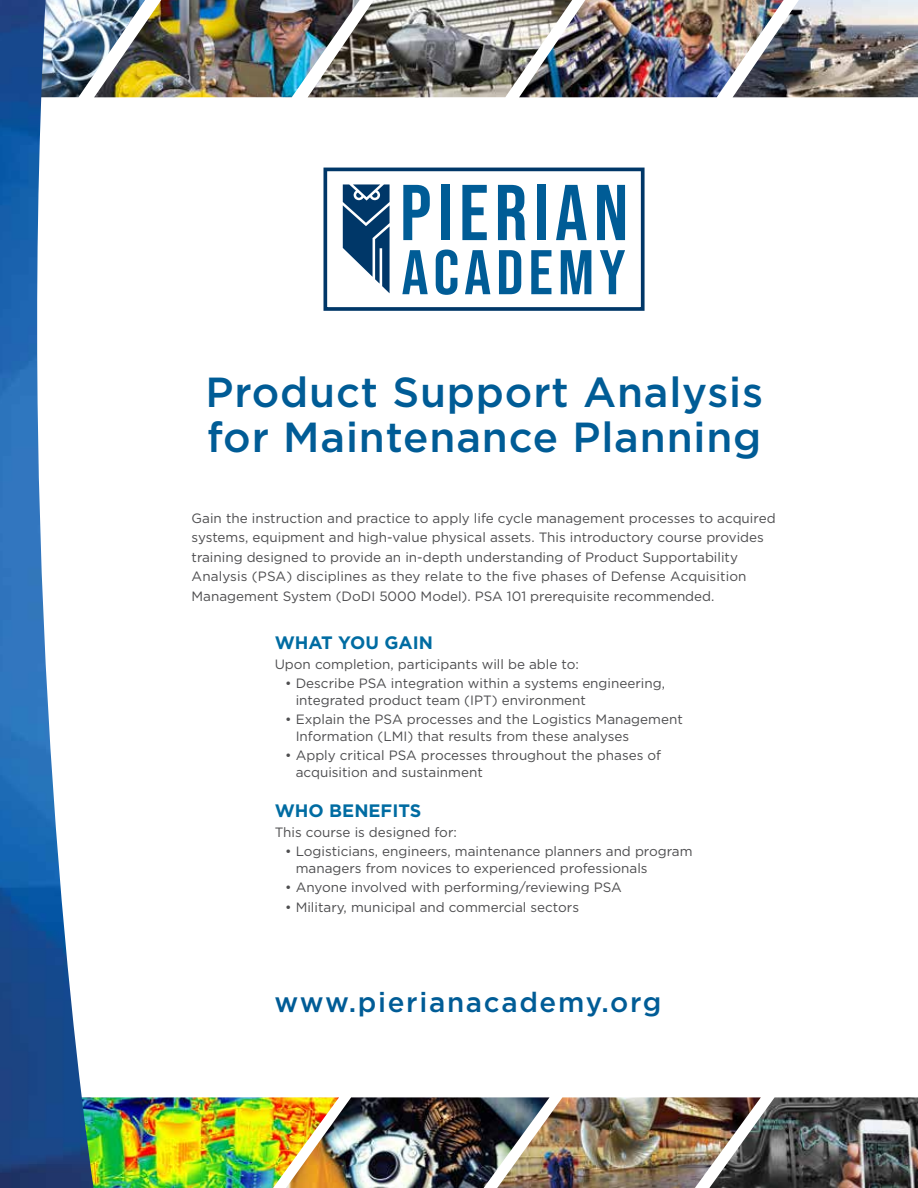
<style>
.page{position:relative;width:918px;height:1188px;background:#fff}
.page>*{position:absolute;margin:0;border:0;box-sizing:border-box;transform-origin:0 0}
.t1{font:500 42px/45px "Gotham";letter-spacing:.02em;color:#005c96}
.t2{font:500 27.75px "Gotham";letter-spacing:.06em;color:#005c96}
.t3{font:700 18px "Gotham";color:#006ca2}
.t4{font:13.5px/19.5px "Gotham";color:#4d4d4f}
</style>
<div class="page">
<svg style="left:403px;top:185px;width:27px;height:55px"></svg>
<div style="left:441px;top:185px;width:9px;height:55px;background:#005c96"></div>
<svg style="left:462px;top:185px;width:25px;height:55px"></svg>
<svg style="left:498px;top:185px;width:27px;height:55px"></svg>
<div style="left:537px;top:185px;width:9px;height:55px;background:#005c96"></div>
<svg style="left:556px;top:185px;width:31px;height:55px"></svg>
<svg style="left:597px;top:185px;width:28px;height:55px"></svg>
<svg style="left:402px;top:250px;width:26px;height:44px"></svg>
<svg style="left:436px;top:250px;width:21px;height:45px"></svg>
<svg style="left:465px;top:250px;width:25px;height:44px"></svg>
<svg style="left:499px;top:250px;width:22px;height:44px"></svg>
<svg style="left:531px;top:250px;width:20px;height:44px"></svg>
<svg style="left:561px;top:250px;width:30px;height:44px"></svg>
<svg style="left:600px;top:250px;width:25px;height:44px"></svg>
<div style="left:323px;top:168px;width:322px;height:143px;border:4px solid #003768"></div>
<svg style="left:343px;top:184px;width:47px;height:109px"></svg>
<img style="left:360px;top:0;width:159px;height:97px">
<img style="left:94px;top:0;width:266px;height:97px">
<img style="left:519px;top:0;width:214px;height:97px">
<img style="left:733px;top:0;width:185px;height:97px">
<img style="left:339px;top:1097px;width:158px;height:91px">
<img style="left:497px;top:1097px;width:213px;height:91px">
<img style="left:94px;top:1097px;width:245px;height:91px">
<img style="left:710px;top:1097px;width:208px;height:91px">
<img style="left:0;top:0;width:94px;height:1188px">
<h1 class="t1" style="left:205px;top:368px;width:559px">Product Support Analysis for Maintenance Planning</h1>
<p class="t4" style="left:192px;top:508px;width:586px">Gain the instruction and practice to apply life cycle management processes to acquired systems, equipment and high-value physical assets. This introductory course provides training designed to provide an in-depth understanding of Product Supportability Analysis (PSA) disciplines as they relate to the five phases of Defense Acquisition Management System (DoDI 5000 Model). PSA 101 prerequisite recommended.</p>
<h3 class="t3" style="left:275px;top:633px;width:160px">WHAT YOU GAIN</h3>
<p class="t4" style="left:275px;top:654px;width:306px">Upon completion, participants will be able to:</p>
<p class="t4" style="left:296px;top:675px;width:371px;line-height:16.5px;text-indent:-11px">• Describe PSA integration within a systems engineering, integrated product team (IPT) environment</p>
<p class="t4" style="left:296px;top:711px;width:389px;line-height:16.5px;text-indent:-11px">• Explain the PSA processes and the Logistics Management<br>Information (LMI) that results from these analyses</p>
<p class="t4" style="left:296px;top:747px;width:367px;line-height:16.5px;text-indent:-11px">• Apply critical PSA processes throughout the phases of acquisition and sustainment</p>
<h3 class="t3" style="left:275px;top:801px;width:148px">WHO BENEFITS</h3>
<p class="t4" style="left:275px;top:822px;width:184px">This course is designed for:</p>
<p class="t4" style="left:296px;top:843px;width:398px;line-height:16.5px;text-indent:-11px">• Logisticians, engineers, maintenance planners and program managers from novices to experienced professionals</p>
<p class="t4" style="left:285px;top:878px;width:338px">• Anyone involved with performing/reviewing PSA</p>
<p class="t4" style="left:285px;top:897px;width:295px">• Military, municipal and commercial sectors</p>
<h2 class="t2" style="left:275px;top:986px;width:388px">www.pierianacademy.org</h2>
</div>
